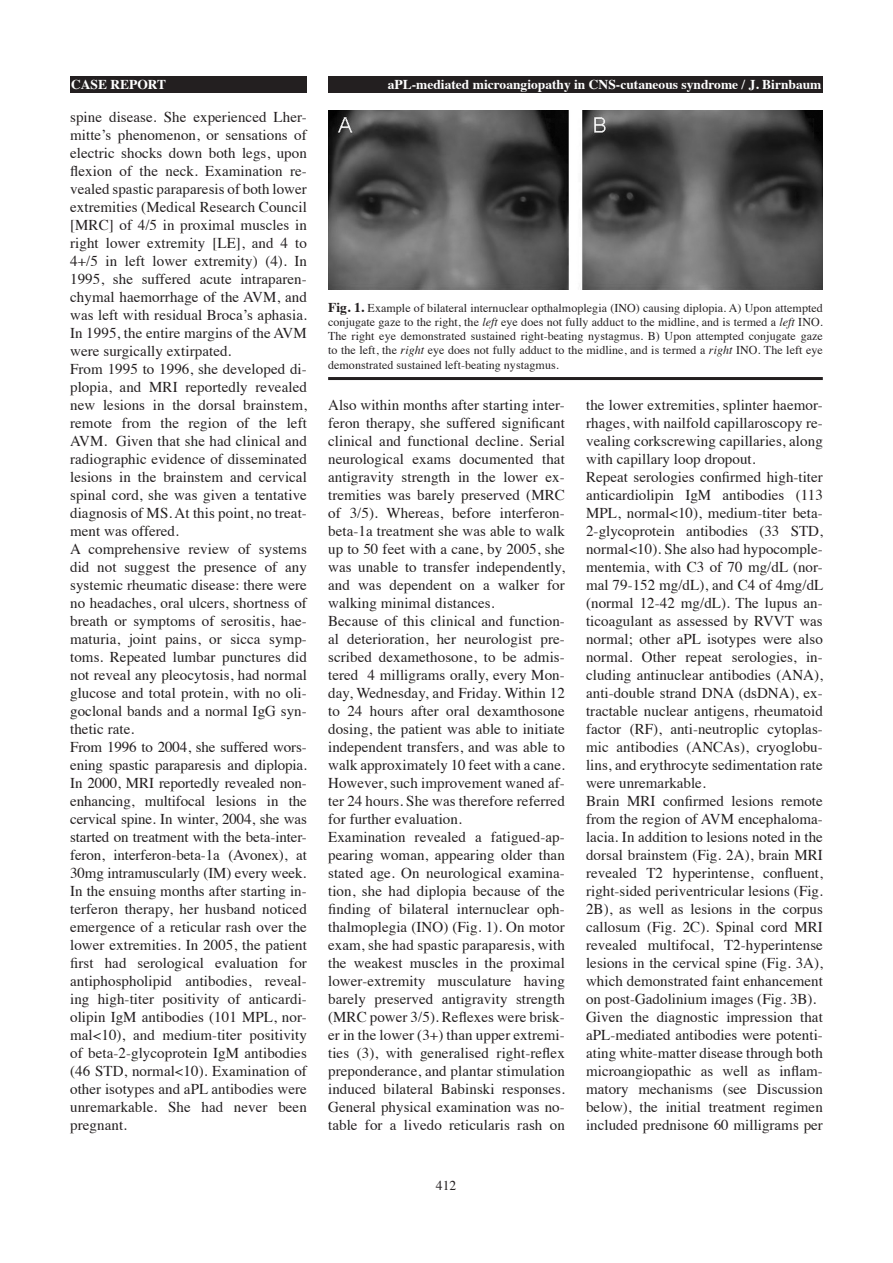
<style>
.page{position:relative;width:893px;height:1263px;background:#fff}
.page>*{position:absolute;margin:0;border:0;box-sizing:border-box;transform-origin:0 0}
.t1{font:15px/18px "Times";letter-spacing:.005em;color:#231f20}
.t2{font:700 13.5px "Times";color:#fff}
.t3{font:13.5px "Times";color:#231f20}
.t4{font:12px/14.2px "Times";letter-spacing:.005em;color:#231f20;text-align:justify}
.s1{font-weight:700;font-size:13.5px}
.s2{font-style:italic}
</style>
<div class="page">
<div style="left:328px;top:77px;width:495px;height:16px;background:#231f20"></div>
<div style="left:70px;top:77px;width:237px;height:16px;background:#231f20"></div>
<img style="left:328px;top:111px;width:495px;height:179px">
<hr style="left:328px;top:377px;width:495px;height:3px;background:#231f20">
<p class="t2" style="left:71px;top:71px;width:97px">CASE REPORT</p>
<p class="t2" style="left:388px;top:71px;width:435px">aPL-mediated microangiopathy in CNS-cutaneous syndrome / J. Birnbaum</p>
<p class="t1" style="left:70px;top:106px;width:238px">spine disease. She experienced Lher&shy;mitte’s phenomenon, or sensations of electric shocks down both legs, upon flexion of the neck. Examination re&shy;vealed spastic paraparesis of both lower extremities (Medical Research Council [MRC] of 4/5 in proximal muscles in right lower extremity [LE], and 4 to 4+/5 in left lower extremity) (4). In 1995, she suffered acute intraparen&shy;chymal haemorrhage of the AVM, and was left with residual Broca’s aphasia.<br>In 1995, the entire margins of the AVM were surgically extirpated.<br>From 1995 to 1996, she developed di&shy;plopia, and MRI reportedly revealed new lesions in the dorsal brainstem, remote from the region of the left AVM. Given that she had clinical and radiographic evidence of disseminated lesions in the brainstem and cervical spinal cord, she was given a tentative diagnosis of MS. At this point, no treat&shy;ment was offered.<br>A comprehensive review of systems did not suggest the presence of any systemic rheumatic disease: there were no headaches, oral ulcers, shortness of breath or symptoms of serositis, hae&shy;maturia, joint pains, or sicca symp&shy;toms. Repeated lumbar punctures did not reveal any pleocytosis, had normal glucose and total protein, with no oli&shy;goclonal bands and a normal IgG syn&shy;thetic rate.<br>From 1996 to 2004, she suffered wors&shy;ening spastic paraparesis and diplopia.<br>In 2000, MRI reportedly revealed non&shy;enhancing, multifocal lesions in the cervical spine. In winter, 2004, she was started on treatment with the beta-inter&shy;feron, interferon-beta-1a (Avonex), at 30mg intramuscularly (IM) every week.<br>In the ensuing months after starting in&shy;terferon therapy, her husband noticed emergence of a reticular rash over the lower extremities. In 2005, the patient first had serological evaluation for antiphospholipid antibodies, reveal&shy;ing high-titer positivity of anticardi&shy;olipin IgM antibodies (101 MPL, nor&shy;mal&lt;10), and medium-titer positivity of beta-2-glycoprotein IgM antibodies (46 STD, normal&lt;10). Examination of other isotypes and aPL antibodies were unremarkable. She had never been pregnant.</p>
<p class="t4" style="left:328px;top:299px;width:496px"><span class="s1">Fig. 1.</span> Example of bilateral internuclear opthalmoplegia (INO) causing diplopia. A) Upon attempted conjugate gaze to the right, the <span class="s2">left</span> eye does not fully adduct to the midline, and is termed a <span class="s2">left</span> INO.<br>The right eye demonstrated sustained right-beating nystagmus. B) Upon attempted conjugate gaze to the left, the <span class="s2">right</span> eye does not fully adduct to the midline, and is termed a <span class="s2">right</span> INO. The left eye demonstrated sustained left-beating nystagmus.</p>
<p class="t1" style="left:328px;top:394px;width:238px">Also within months after starting inter&shy;feron therapy, she suffered significant clinical and functional decline. Serial neurological exams documented that antigravity strength in the lower ex&shy;tremities was barely preserved (MRC of 3/5). Whereas, before interferon&shy;beta-1a treatment she was able to walk up to 50 feet with a cane, by 2005, she was unable to transfer independently, and was dependent on a walker for walking minimal distances.<br>Because of this clinical and function&shy;al deterioration, her neurologist pre&shy;scribed dexamethosone, to be admis&shy;tered 4 milligrams orally, every Mon&shy;day, Wednesday, and Friday. Within 12 to 24 hours after oral dexamthosone dosing, the patient was able to initiate independent transfers, and was able to walk approximately 10 feet with a cane.<br>However, such improvement waned af&shy;ter 24 hours. She was therefore referred for further evaluation.<br>Examination revealed a fatigued-ap&shy;pearing woman, appearing older than stated age. On neurological examina&shy;tion, she had diplopia because of the finding of bilateral internuclear oph&shy;thalmoplegia (INO) (Fig. 1). On motor exam, she had spastic paraparesis, with the weakest muscles in the proximal lower-extremity musculature having barely preserved antigravity strength (MRC power 3/5). Reflexes were brisk&shy;er in the lower (3+) than upper extremi&shy;ties (3), with generalised right-reflex preponderance, and plantar stimulation induced bilateral Babinski responses.<br>General physical examination was no&shy;table for a livedo reticularis rash on</p>
<p class="t1" style="left:586px;top:394px;width:239px">the lower extremities, splinter haemor&shy;rhages, with nailfold capillaroscopy re&shy;vealing corkscrewing capillaries, along with capillary loop dropout.<br>Repeat serologies confirmed high-titer anticardiolipin IgM antibodies (113<br>MPL, normal&lt;10), medium-titer beta-2-glycoprotein antibodies (33 STD, normal&lt;10). She also had hypocomple&shy;mentemia, with C3 of 70 mg/dL (nor&shy;mal 79-152 mg/dL), and C4 of 4mg/dL (normal 12-42 mg/dL). The lupus an&shy;ticoagulant as assessed by RVVT was normal; other aPL isotypes were also normal. Other repeat serologies, in&shy;cluding antinuclear antibodies (ANA), anti-double strand DNA (dsDNA), ex&shy;tractable nuclear antigens, rheumatoid factor (RF), anti-neutroplic cytoplas&shy;mic antibodies (ANCAs), cryoglobu&shy;lins, and erythrocyte sedimentation rate were unremarkable.<br>Brain MRI confirmed lesions remote from the region of AVM encephaloma&shy;lacia. In addition to lesions noted in the dorsal brainstem (Fig. 2A), brain MRI revealed T2 hyperintense, confluent, right-sided periventricular lesions (Fig.<br>2B), as well as lesions in the corpus callosum (Fig. 2C). Spinal cord MRI revealed multifocal, T2-hyperintense lesions in the cervical spine (Fig. 3A), which demonstrated faint enhancement on post-Gadolinium images (Fig. 3B).<br>Given the diagnostic impression that aPL-mediated antibodies were potenti&shy;ating white-matter disease through both microangiopathic as well as inflam&shy;matory mechanisms (see Discussion below), the initial treatment regimen included prednisone 60 milligrams per</p>
<p class="t3" style="left:436px;top:1172px;width:22px">412</p>
</div>
